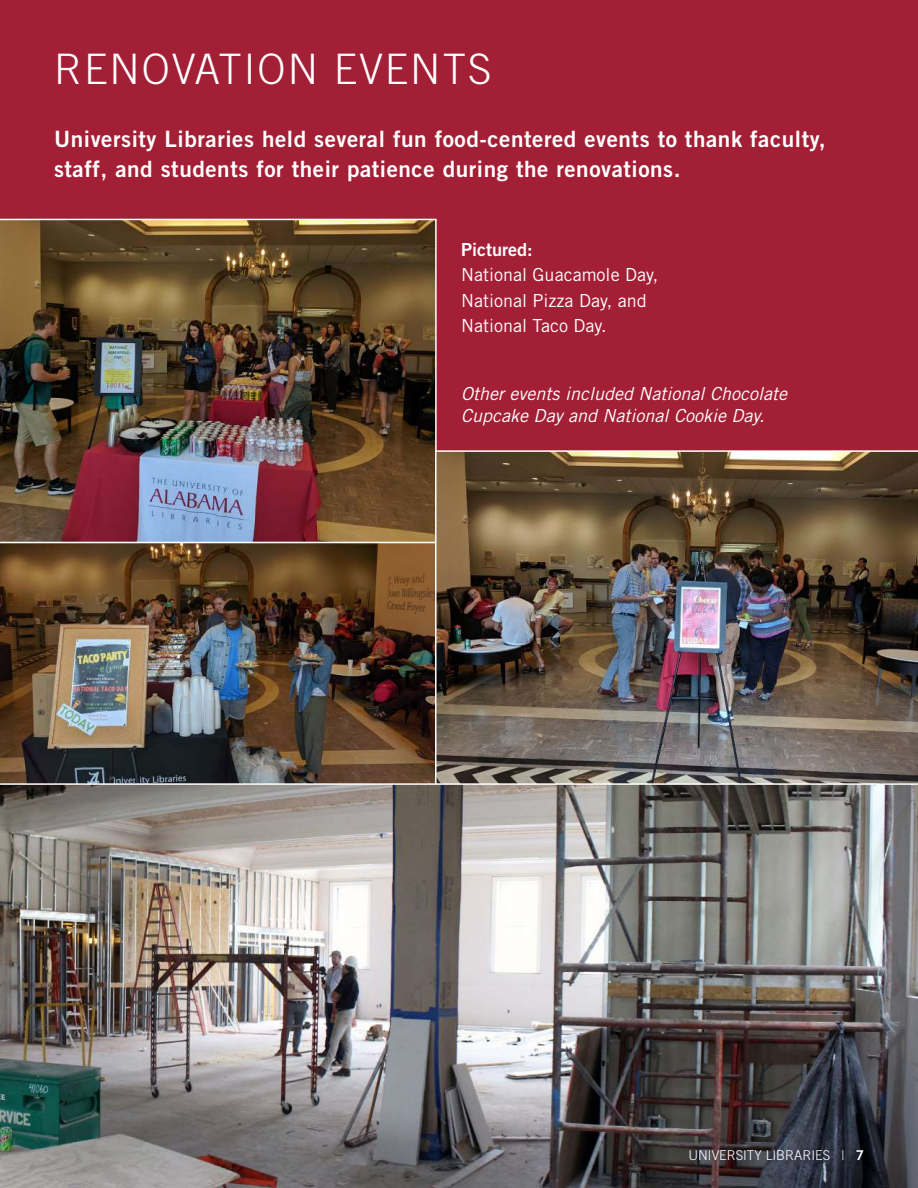
<style>
.page{position:relative;width:918px;height:1188px;background:#fff}
.page>*{position:absolute;margin:0;border:0;box-sizing:border-box;transform-origin:0 0}
.t1{font:300 42px "Trade Gothic LT Std";letter-spacing:.05em;color:#fff}
.t2{font:22.5px/30px "Trade Gothic LT Std Bd 2";letter-spacing:.025em;color:#fff}
.t3{font:italic 18px/22.5px "Trade Gothic LT Std";color:#fff}
.t4{font:18px/25.5px "Trade Gothic LT Std";color:#fff}
.t5{font:18px "Trade Gothic LT Std Bd 2";color:#fff}
.t6{font:300 13.5px "Trade Gothic LT Std";color:#fff}
.s1{font-family:"Trade Gothic LT Std Bd 2";font-weight:400}
</style>
<div class="page">
<div style="left:0;top:0;width:918px;height:810px;background:#a31f35"></div>
<img style="left:0;top:219px;width:437px;height:323px">
<img style="left:0;top:542px;width:435px;height:241px">
<img style="left:435px;top:450px;width:483px;height:333px">
<img style="left:0;top:783px;width:918px;height:405px">
<h1 class="t1" style="left:54px;top:44px;width:439px">RENOVATION EVENTS</h1>
<p class="t2" style="left:54px;top:124px;width:773px">University Libraries held several fun food-centered events to thank faculty, staff, and students for their patience during the renovations.</p>
<p class="t5" style="left:461px;top:238px;width:73px">Pictured:</p>
<p class="t4" style="left:461px;top:262px;width:199px">National Guacamole Day,<br>National Pizza Day, and<br>National Taco Day.</p>
<p class="t3" style="left:461px;top:383px;width:327px">Other events included National Chocolate<br>Cupcake Day and National Cookie Day.</p>
<p class="t6" style="left:688px;top:1147px;width:177px">UNIVERSITY LIBRARIES | <span class="s1">7</span></p>
</div>
